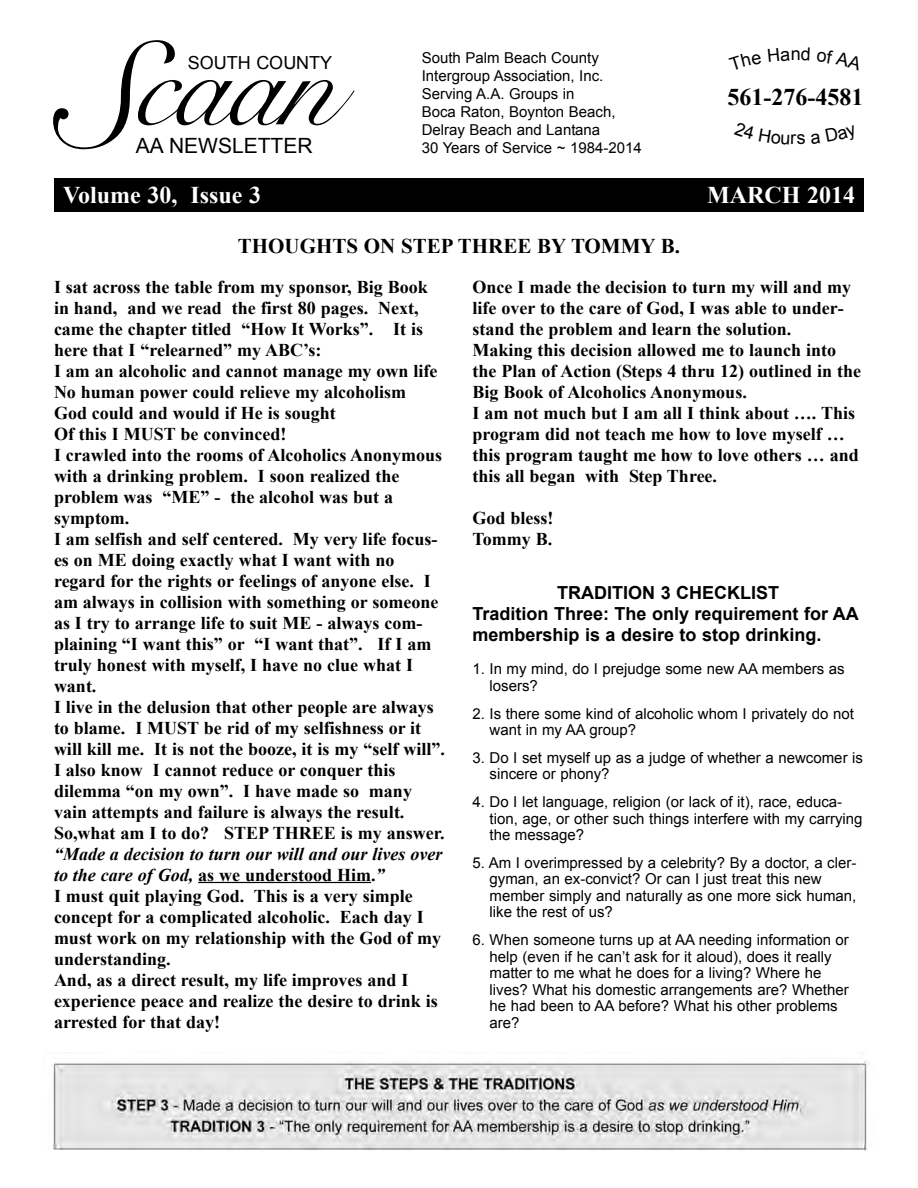
<style>
.page{position:relative;width:918px;height:1188px;background:#fff}
.page>*{position:absolute;margin:0;border:0;box-sizing:border-box;transform-origin:0 0}
.t1{font:126px "Judith";color:#000}
.t2{font:700 24px "Times New Roman";color:#fff}
.t3{font:700 24px "Times New Roman";color:#000}
.t4{font:700 21px "Times New Roman";color:#000}
.t5{font:21px "Arial";color:#000}
.t6{font:700 18px/21px "Times New Roman";color:#000}
.t7{font:700 18px/21px "Arial";color:#000}
.t8{font:18px "Arial";color:#000}
.t9{font:15px/16.5px "Arial";color:#000}
.s1{font-size:150px}
.s2{font-style:italic}
</style>
<div class="page">
<div style="left:54px;top:179px;width:810px;height:33px;background:#000"></div>
<hr style="left:198px;top:882px;width:173px;height:1px;background:#000">
<img style="left:51px;top:1060px;width:818px;height:90px">
<h1 class="t1" style="left:57px;top:12px;width:281px"><span class="s1">S</span>caan</h1>
<p class="t8" style="left:188px;top:50px;width:146px">SOUTH COUNTY</p>
<p class="t5" style="left:136px;top:132px;width:178px">AA NEWSLETTER</p>
<p class="t9" style="left:422px;top:49px;width:222px;line-height:18px">South Palm Beach County<br>Intergroup Association, Inc.<br>Serving A.A. Groups in<br>Boca Raton, Boynton Beach,<br>Delray Beach and Lantana<br>30 Years of Service ~ 1984-2014</p>
<p class="t8" style="left:791px;top:42px;width:12px">n</p>
<h2 class="t3" style="left:727px;top:80px;width:137px">561-276-4581</h2>
<h2 class="t2" style="left:63px;top:179px;width:200px">Volume 30, Issue 3</h2>
<h2 class="t2" style="left:707px;top:179px;width:149px">MARCH 2014</h2>
<p class="t4" style="left:238px;top:232px;width:444px">THOUGHTS ON STEP THREE BY TOMMY B.</p>
<p class="t6" style="left:54px;top:276px;width:392px">I sat across the table from my sponsor, Big Book in hand, and we read the first 80 pages. Next, came the chapter titled “How It Works”. It is here that I “relearned” my ABC’s:<br>I am an alcoholic and cannot manage my own life No human power could relieve my alcoholism<br>God could and would if He is sought<br>Of this I MUST be convinced!<br>I crawled into the rooms of Alcoholics Anonymous with a drinking problem. I soon realized the problem was “ME” - the alcohol was but a symptom.<br>I am selfish and self centered. My very life focus&shy;es on ME doing exactly what I want with no regard for the rights or feelings of anyone else. I am always in collision with something or someone as I try to arrange life to suit ME - always com&shy;plaining “I want this” or “I want that”. If I am truly honest with myself, I have no clue what I want.<br>I live in the delusion that other people are always to blame. I MUST be rid of my selfishness or it will kill me. It is not the booze, it is my “self will”.<br>I also know I cannot reduce or conquer this dilemma “on my own”. I have made so many vain attempts and failure is always the result.<br>So,what am I to do? STEP THREE is my answer.</p>
<p class="t6" style="left:54px;top:843px;width:390px"><span class="s2">“Made a decision to turn our will and our lives over to the care of God,</span> as we understood Him.<span class="s2">”<br></span>I must quit playing God. This is a very simple concept for a complicated alcoholic. Each day I must work on my relationship with the God of my understanding.<br>And, as a direct result, my life improves and I experience peace and realize the desire to drink is arrested for that day!</p>
<p class="t6" style="left:473px;top:276px;width:390px">Once I made the decision to turn my will and my life over to the care of God, I was able to under&shy;stand the problem and learn the solution.<br>Making this decision allowed me to launch into the Plan of Action (Steps 4 thru 12) outlined in the Big Book of Alcoholics Anonymous.<br>I am not much but I am all I think about …. This program did not teach me how to love myself … this program taught me how to love others … and this all began with Step Three.</p>
<p class="t6" style="left:473px;top:507px;width:82px">God bless!<br>Tommy B.</p>
<p class="t7" style="left:473px;top:583px;width:388px;text-indent:85px">TRADITION 3 CHECKLIST<br>Tradition Three: The only requirement for AA membership is a desire to stop drinking.</p>
<p class="t9" style="left:490px;top:661px;width:357px;text-indent:-17px">1. In my mind, do I prejudge some new AA members as losers?</p>
<p class="t9" style="left:490px;top:705px;width:366px;text-indent:-17px">2. Is there some kind of alcoholic whom I privately do not want in my AA group?</p>
<p class="t9" style="left:490px;top:750px;width:375px;text-indent:-17px">3. Do I set myself up as a judge of whether a newcomer is sincere or phony?</p>
<p class="t9" style="left:490px;top:794px;width:375px;text-indent:-17px">4. Do I let language, religion (or lack of it), race, educa&shy;tion, age, or other such things interfere with my carrying the message?</p>
<p class="t9" style="left:490px;top:854px;width:368px;text-indent:-17px">5. Am I overimpressed by a celebrity? By a doctor, a cler&shy;gyman, an ex-convict? Or can I just treat this new member simply and naturally as one more sick human, like the rest of us?</p>
<p class="t9" style="left:490px;top:932px;width:361px;text-indent:-17px">6. When someone turns up at AA needing information or help (even if he can’t ask for it aloud), does it really matter to me what he does for a living? Where he lives? What his domestic arrangements are? Whether he had been to AA before? What his other problems are?</p>
</div>
